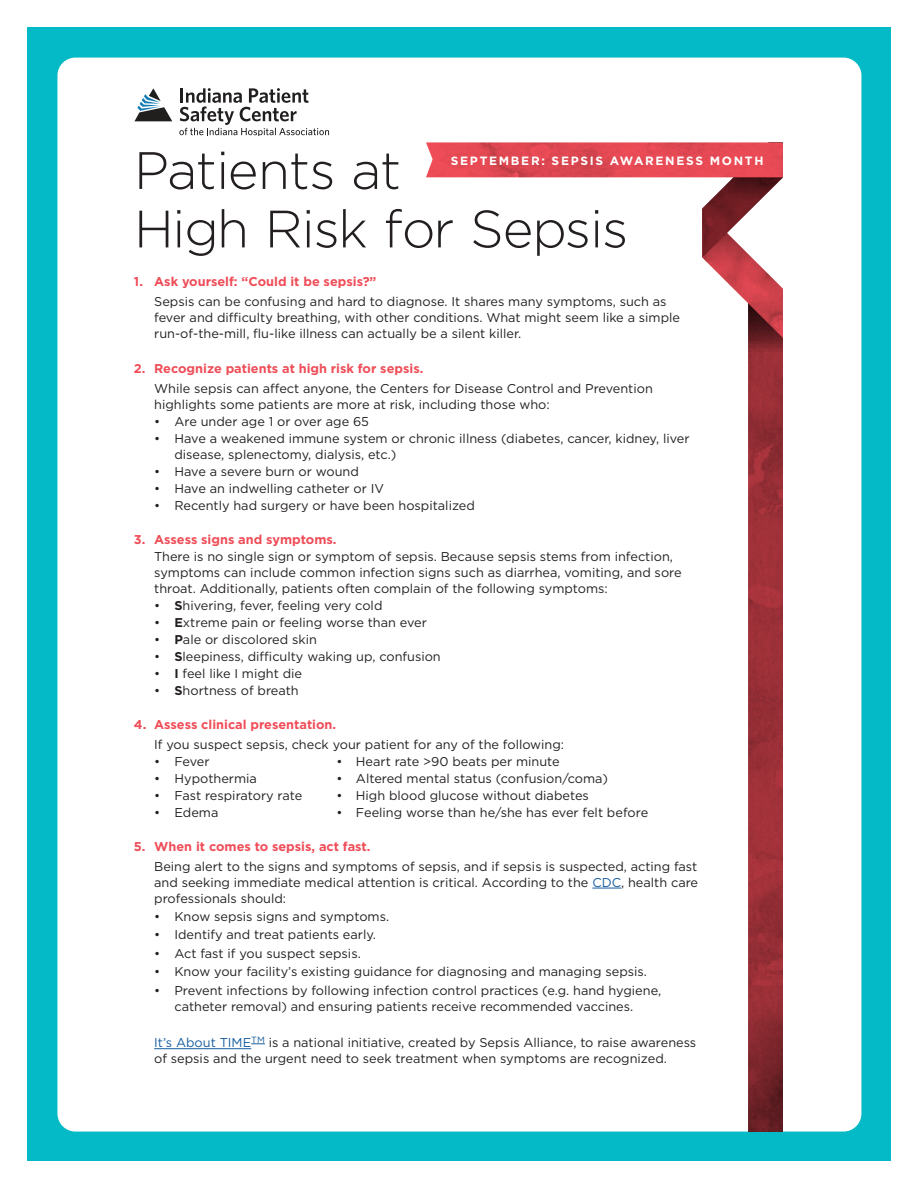
<style>
.page{position:relative;width:918px;height:1188px;background:#fff}
.page>*{position:absolute;margin:0;border:0;box-sizing:border-box;transform-origin:0 0}
.t1{font:300 52.5px/58.5px "Gotham";letter-spacing:-.02em;color:#231f20}
.t2{font:12.75px/15.8px "Gotham";color:#231f20}
.t3{font:700 12.75px "Gotham";color:#ef4d58}
.t4{font:700 12px "Gotham";letter-spacing:.14em;color:#fff}
.s1{font-weight:700}
.s2{color:#175d9e}
</style>
<div class="page">
<div style="left:27px;top:27px;width:864px;height:1134px;background:#03bac6"></div>
<div style="left:57px;top:58px;width:804px;height:1074px;background:#fff;border-radius:18px"></div>
<svg style="left:134px;top:88px;width:38px;height:33px"></svg>
<svg style="left:179px;top:88px;width:150px;height:48px"></svg>
<svg style="left:426px;top:142px;width:357px;height:990px"></svg>
<hr style="left:154px;top:1048px;width:97px;height:1px;background:#175d9e">
<svg style="left:251px;top:1044px;width:14px;height:1px"></svg>
<p class="t1" style="left:134px;top:140px;width:496px">Patients at<br>High Risk for Sepsis</p>
<p class="t3" style="left:134px;top:274px;width:244px">1. Ask yourself: “Could it be sepsis?”</p>
<p class="t2" style="left:154px;top:294px;width:527px">Sepsis can be confusing and hard to diagnose. It shares many symptoms, such as fever and difficulty breathing, with other conditions. What might seem like a simple run-of-the-mill, flu-like illness can actually be a silent killer.</p>
<p class="t3" style="left:134px;top:361px;width:291px">2. Recognize patients at high risk for sepsis.</p>
<p class="t2" style="left:154px;top:380px;width:500px">While sepsis can affect anyone, the Centers for Disease Control and Prevention highlights some patients are more at risk, including those who:</p>
<p class="t2" style="left:154px;top:413px;width:216px">• Are under age 1 or over age 65</p>
<p class="t2" style="left:174px;top:430px;width:517px;text-indent:-20px">• Have a weakened immune system or chronic illness (diabetes, cancer, kidney, liver disease, splenectomy, dialysis, etc.)</p>
<p class="t2" style="left:154px;top:463px;width:206px">• Have a severe burn or wound</p>
<p class="t2" style="left:154px;top:480px;width:231px">• Have an indwelling catheter or IV</p>
<p class="t2" style="left:154px;top:497px;width:322px">• Recently had surgery or have been hospitalized</p>
<p class="t3" style="left:134px;top:532px;width:204px">3. Assess signs and symptoms.</p>
<p class="t2" style="left:154px;top:549px;width:529px">There is no single sign or symptom of sepsis. Because sepsis stems from infection, symptoms can include common infection signs such as diarrhea, vomiting, and sore throat. Additionally, patients often complain of the following symptoms:</p>
<p class="t2" style="left:154px;top:597px;width:230px">• <span class="s1">S</span>hivering, fever, feeling very cold</p>
<p class="t2" style="left:154px;top:614px;width:274px">• <span class="s1">E</span>xtreme pain or feeling worse than ever</p>
<p class="t2" style="left:154px;top:631px;width:164px">• <span class="s1">P</span>ale or discolored skin</p>
<p class="t2" style="left:154px;top:648px;width:288px">• <span class="s1">S</span>leepiness, difficulty waking up, confusion</p>
<p class="t2" style="left:154px;top:666px;width:149px">• <span class="s1">I</span> feel like I might die</p>
<p class="t2" style="left:154px;top:683px;width:146px">• <span class="s1">S</span>hortness of breath</p>
<p class="t3" style="left:134px;top:717px;width:204px">4. Assess clinical presentation.</p>
<p class="t2" style="left:154px;top:736px;width:412px">If you suspect sepsis, check your patient for any of the following:</p>
<p class="t2" style="left:154px;top:753px;width:57px">• Fever</p>
<p class="t2" style="left:336px;top:753px;width:225px">• Heart rate &gt;90 beats per minute</p>
<p class="t2" style="left:154px;top:771px;width:104px">• Hypothermia</p>
<p class="t2" style="left:336px;top:771px;width:273px">• Altered mental status (confusion/coma)</p>
<p class="t2" style="left:154px;top:788px;width:150px">• Fast respiratory rate</p>
<p class="t2" style="left:336px;top:788px;width:254px">• High blood glucose without diabetes</p>
<p class="t2" style="left:154px;top:805px;width:66px">• Edema</p>
<p class="t2" style="left:336px;top:805px;width:313px">• Feeling worse than he/she has ever felt before</p>
<p class="t3" style="left:134px;top:839px;width:238px">5. When it comes to sepsis, act fast.</p>
<p class="t2" style="left:154px;top:858px;width:545px;text-align:justify">Being alert to the signs and symptoms of sepsis, and if sepsis is suspected, acting fast and seeking immediate medical attention is critical. According to the <span class="s2">CDC</span>, health care professionals should:</p>
<p class="t2" style="left:154px;top:908px;width:237px">• Know sepsis signs and symptoms.</p>
<p class="t2" style="left:154px;top:927px;width:223px">• Identify and treat patients early.</p>
<p class="t2" style="left:154px;top:945px;width:208px">• Act fast if you suspect sepsis.</p>
<p class="t2" style="left:154px;top:964px;width:494px">• Know your facility’s existing guidance for diagnosing and managing sepsis.</p>
<p class="t2" style="left:174px;top:982px;width:488px;text-indent:-20px">• Prevent infections by following infection control practices (e.g. hand hygiene, catheter removal) and ensuring patients receive recommended vaccines.</p>
<p class="t2" style="left:154px;top:1035px;width:544px"><span class="s2">It’s About TIME</span><sup>TM</sup> is a national initiative, created by Sepsis Alliance, to raise awareness of sepsis and the urgent need to seek treatment when symptoms are recognized.</p>
<p class="t4" style="left:451px;top:154px;width:314px">SEPTEMBER: SEPSIS AWARENESS MONTH</p>
</div>
